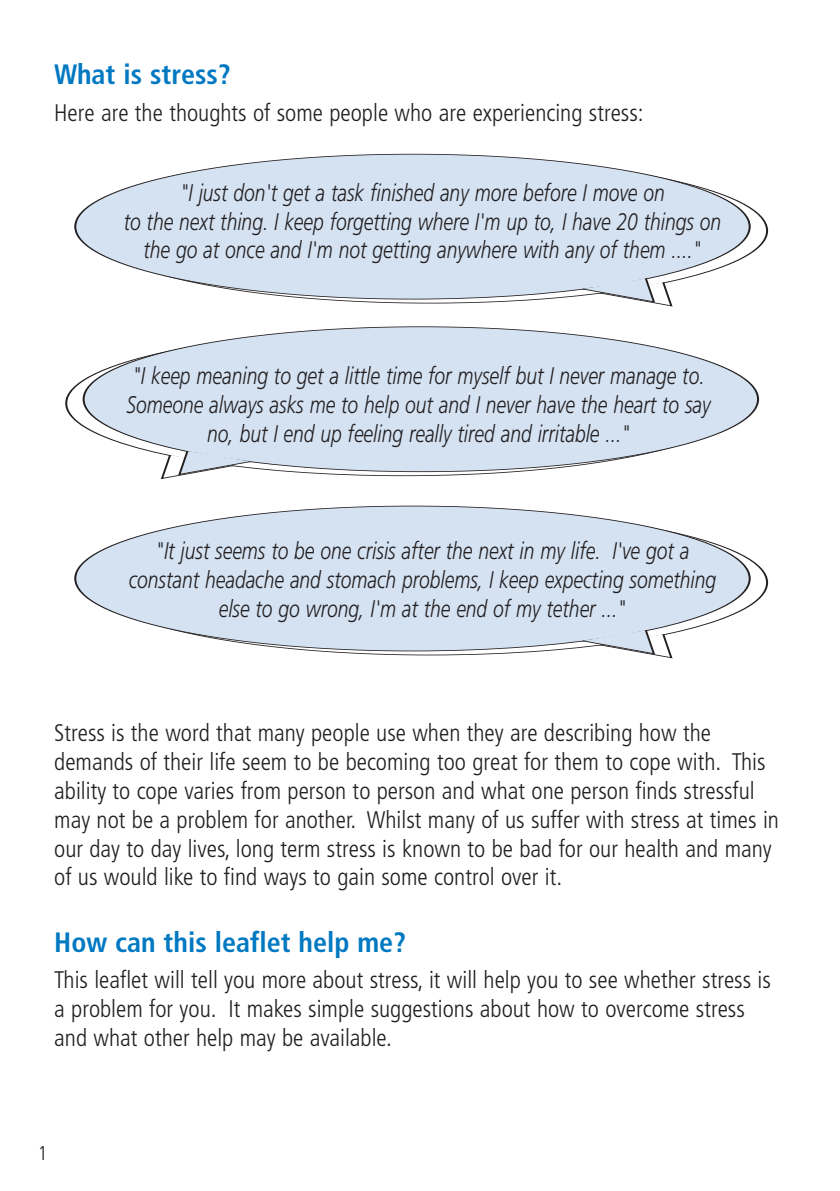
<style>
.page{position:relative;width:840px;height:1191px;background:#fff}
.page>*{position:absolute;margin:0;border:0;box-sizing:border-box;transform-origin:0 0}
.t1{font:700 condensed 28px "Frutiger";color:#0079c2}
.t2{font:300 condensed 24px/28.8px "Frutiger";color:#231f20}
.t3{font:italic 300 24px/28.8px "Frutiger";color:#231f20;text-align:center;scale:.8 1}
.t4{font:300 condensed 20px "Frutiger";color:#231f20}
</style>
<div class="page">
<svg style="left:326px;top:207px;width:442px;height:97px"></svg>
<svg style="left:74px;top:153px;width:677px;height:147px"></svg>
<svg style="left:579px;top:277px;width:92px;height:29px"></svg>
<svg style="left:328px;top:559px;width:440px;height:97px"></svg>
<svg style="left:74px;top:505px;width:677px;height:147px"></svg>
<svg style="left:579px;top:629px;width:92px;height:28px"></svg>
<svg style="left:65px;top:380px;width:450px;height:96px"></svg>
<svg style="left:82px;top:326px;width:677px;height:146px"></svg>
<svg style="left:162px;top:450px;width:91px;height:28px"></svg>
<p class="t1" style="left:54px;top:63px;width:178px">What is stress?</p>
<p class="t2" style="left:54px;top:100px;width:590px">Here are the thoughts of some people who are experiencing stress:</p>
<p class="t3" style="left:124px;top:180px;width:748px">"I just don't get a task finished any more before I move on<br>to the next thing. I keep forgetting where I'm up to, I have 20 things on the go at once and I'm not getting anywhere with any of them ...."</p>
<p class="t3" style="left:126px;top:363px;width:731px">"I keep meaning to get a little time for myself but I never manage to.<br>Someone always asks me to help out and I never have the heart to say no, but I end up feeling really tired and irritable ..."</p>
<p class="t3" style="left:129px;top:538px;width:735px">"It just seems to be one crisis after the next in my life. I've got a constant headache and stomach problems, I keep expecting something else to go wrong, I'm at the end of my tether ..."</p>
<p class="t2" style="left:54px;top:720px;width:726px">Stress is the word that many people use when they are describing how the demands of their life seem to be becoming too great for them to cope with. This ability to cope varies from person to person and what one person finds stressful may not be a problem for another. Whilst many of us suffer with stress at times in our day to day lives, long term stress is known to be bad for our health and many of us would like to find ways to gain some control over it.</p>
<p class="t1" style="left:54px;top:930px;width:353px">How can this leaflet help me?</p>
<p class="t2" style="left:54px;top:967px;width:717px">This leaflet will tell you more about stress, it will help you to see whether stress is a problem for you. It makes simple suggestions about how to overcome stress and what other help may be available.</p>
<p class="t4" style="left:38px;top:1145px;width:11px">1</p>
</div>
